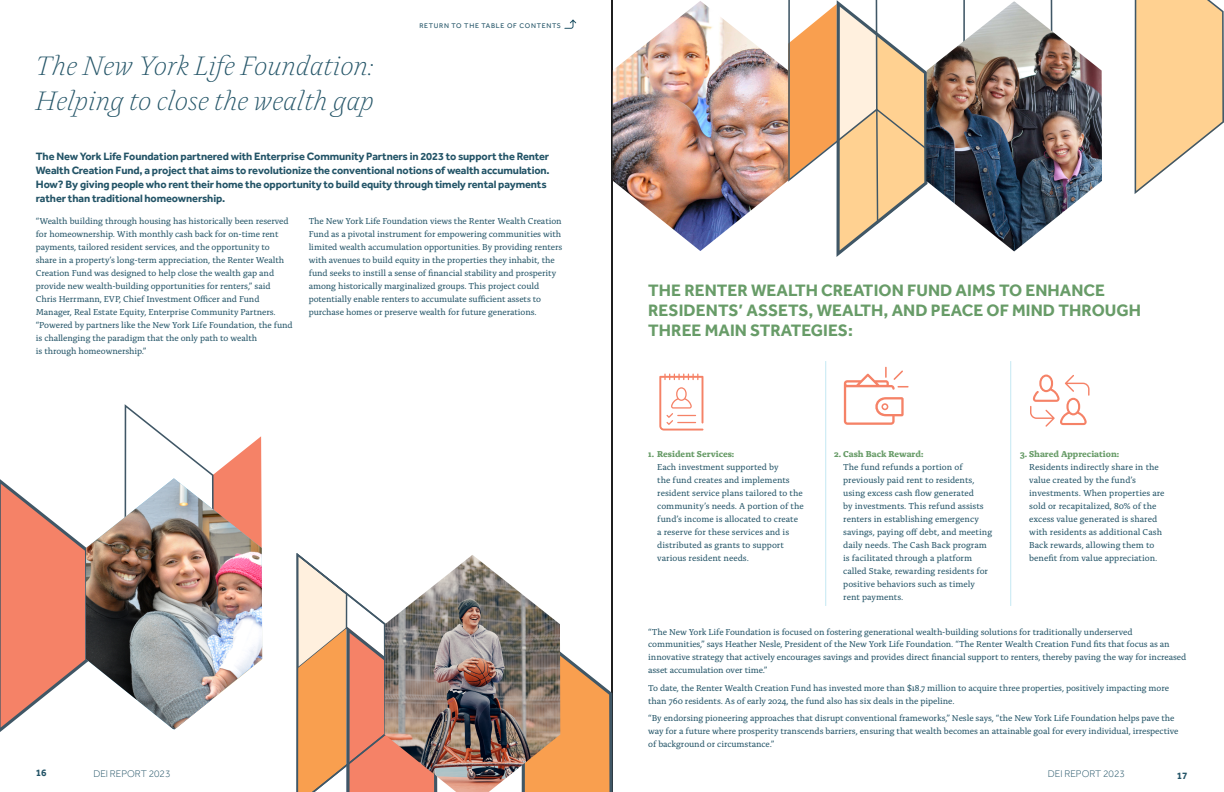
<style>
.page{position:relative;width:1224px;height:792px;background:#fff}
.page>*{position:absolute;margin:0;border:0;box-sizing:border-box;transform-origin:0 0}
.t1{font:italic 300 28px/35px "Alda OT";color:#235467}
.t2{font:700 17px/20.4px "Effra Corp";letter-spacing:.005em;color:#689c68}
.t3{font:700 11px/14px "Effra";letter-spacing:-.01em;color:#235467}
.t4{font:300 10px "Effra";color:#235467}
.t5{font:700 10px "Effra";color:#235467}
.t6{font:9px/13px "Alda OT";letter-spacing:-.01em;color:#235467}
.t7{font:700 9px "Alda OT";color:#689c68}
.t8{font:7px "Effra";letter-spacing:.1em;color:#235467}
</style>
<div class="page">
<hr style="left:612px;top:0;width:1px;height:792px;background:#000">
<hr style="left:825px;top:361px;width:1px;height:245px;background:#c5e9f3">
<hr style="left:1010px;top:361px;width:1px;height:245px;background:#c5e9f3">
<svg style="left:659px;top:374px;width:44px;height:57px"></svg>
<svg style="left:844px;top:366px;width:65px;height:59px"></svg>
<svg style="left:1030px;top:375px;width:60px;height:52px"></svg>
<svg style="left:788px;top:0;width:138px;height:257px"></svg>
<svg style="left:1135px;top:0;width:89px;height:194px"></svg>
<img style="left:926px;top:1px;width:176px;height:250px">
<img style="left:612px;top:1px;width:176px;height:250px">
<svg style="left:0;top:479px;width:86px;height:253px"></svg>
<svg style="left:560px;top:621px;width:53px;height:171px"></svg>
<svg style="left:124px;top:404px;width:138px;height:74px"></svg>
<svg style="left:296px;top:553px;width:89px;height:239px"></svg>
<img style="left:86px;top:478px;width:176px;height:251px">
<img style="left:385px;top:555px;width:175px;height:237px">
<svg style="left:564px;top:19px;width:12px;height:10px"></svg>
<p class="t8" style="left:419px;top:22px;width:143px">RETURN TO THE TABLE OF CONTENTS</p>
<h1 class="t1" style="left:36px;top:50px;width:340px">The New York Life Foundation:<br>Helping to close the wealth gap</h1>
<p class="t3" style="left:36px;top:149px;width:515px">The New York Life Foundation partnered with Enterprise Community Partners in 2023 to support the Renter Wealth Creation Fund, a project that aims to revolutionize the conventional notions of wealth accumulation.<br>How? By giving people who rent their home the opportunity to build equity through timely rental payments rather than traditional homeownership.</p>
<p class="t6" style="left:36px;top:216px;width:258px">“Wealth building through housing has historically been reserved for homeownership. With monthly cash back for on-time rent payments, tailored resident services, and the opportunity to share in a property’s long-term appreciation, the Renter Wealth Creation Fund was designed to help close the wealth gap and provide new wealth-building opportunities for renters,” said Chris Herrmann, EVP, Chief Investment Officer and Fund Manager, Real Estate Equity, Enterprise Community Partners. “Powered by partners like the New York Life Foundation, the fund is challenging the paradigm that the only path to wealth<br>is through homeownership.”</p>
<p class="t6" style="left:309px;top:216px;width:255px">The New York Life Foundation views the Renter Wealth Creation Fund as a pivotal instrument for empowering communities with limited wealth accumulation opportunities. By providing renters with avenues to build equity in the properties they inhabit, the fund seeks to instill a sense of financial stability and prosperity among historically marginalized groups. This project could potentially enable renters to accumulate sufficient assets to purchase homes or preserve wealth for future generations.</p>
<h2 class="t2" style="left:648px;top:279px;width:494px">THE RENTER WEALTH CREATION FUND AIMS TO ENHANCE<br>RESIDENTS’ ASSETS, WEALTH, AND PEACE OF MIND THROUGH<br>THREE MAIN STRATEGIES:</h2>
<p class="t7" style="left:648px;top:451px;width:88px">1. Resident Services:</p>
<p class="t6" style="left:657px;top:462px;width:148px">Each investment supported by<br>the fund creates and implements resident service plans tailored to the community’s needs. A portion of the fund’s income is allocated to create a reserve for these services and is distributed as grants to support various resident needs.</p>
<p class="t7" style="left:834px;top:451px;width:91px">2. Cash Back Reward:</p>
<p class="t6" style="left:843px;top:462px;width:150px">The fund refunds a portion of previously paid rent to residents, using excess cash flow generated<br>by investments. This refund assists renters in establishing emergency savings, paying off debt, and meeting daily needs. The Cash Back program is facilitated through a platform called Stake, rewarding residents for positive behaviors such as timely rent payments.</p>
<p class="t7" style="left:1020px;top:451px;width:101px">3. Shared Appreciation:</p>
<p class="t6" style="left:1029px;top:462px;width:137px">Residents indirectly share in the value created by the fund’s investments. When properties are sold or recapitalized, 80% of the excess value generated is shared with residents as additional Cash<br>Back rewards, allowing them to benefit from value appreciation.</p>
<p class="t6" style="left:648px;top:626px;width:540px">“The New York Life Foundation is focused on fostering generational wealth-building solutions for traditionally underserved communities,” says Heather Nesle, President of the New York Life Foundation. “The Renter Wealth Creation Fund fits that focus as an innovative strategy that actively encourages savings and provides direct financial support to renters, thereby paving the way for increased asset accumulation over time.”</p>
<p class="t6" style="left:648px;top:682px;width:522px">To date, the Renter Wealth Creation Fund has invested more than $18.7 million to acquire three properties, positively impacting more than 760 residents. As of early 2024, the fund also has six deals in the pipeline.</p>
<p class="t6" style="left:648px;top:713px;width:532px">“By endorsing pioneering approaches that disrupt conventional frameworks,” Nesle says, “the New York Life Foundation helps pave the way for a future where prosperity transcends barriers, ensuring that wealth becomes an attainable goal for every individual, irrespective of background or circumstance.”</p>
<p class="t5" style="left:36px;top:767px;width:12px">16</p>
<p class="t4" style="left:93px;top:768px;width:79px">DEI REPORT 2023</p>
<p class="t4" style="left:1048px;top:768px;width:79px">DEI REPORT 2023</p>
<p class="t5" style="left:1177px;top:769px;width:12px">17</p>
</div>
